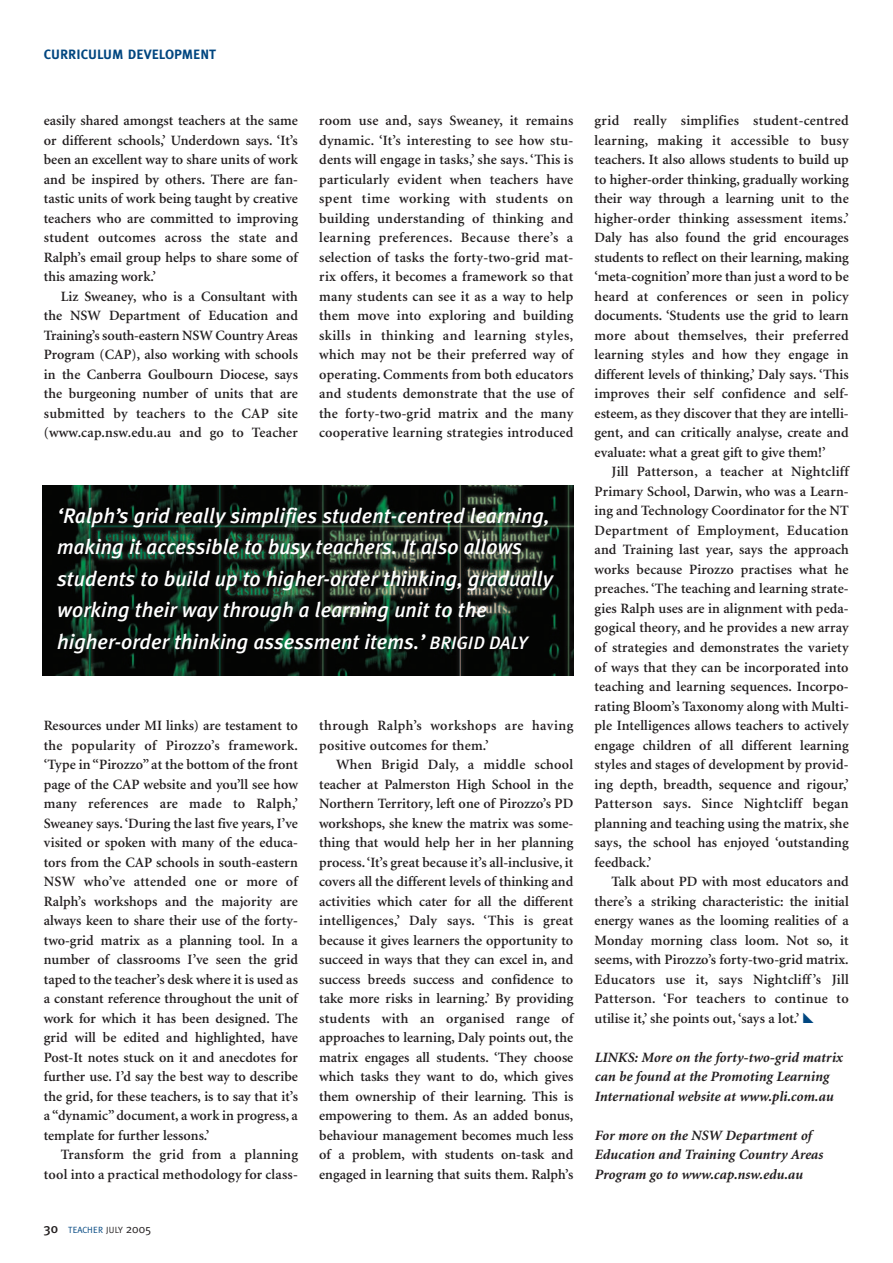
<style>
.page{position:relative;width:893px;height:1263px;background:#fff}
.page>*{position:absolute;margin:0;border:0;box-sizing:border-box;transform-origin:0 0}
.t1{font:italic 500 21px/31.5px "Meta Plus";color:#fff;scale:1.05 1}
.t2{font:600 14.25px/19.5px "Minion";letter-spacing:.005em;color:#231f20;text-align:justify}
.t3{font:italic 700 14.25px/19.5px "Minion";color:#231f20}
.t4{font:700 13.5px "Meta Plus";color:#004680}
.t5{font:9px "Meta Plus Normal";letter-spacing:.005em;color:#004680}
.s1{font-size:18px}
.s2{font-family:"Meta Plus";font-weight:500;font-size:13.5px;color:#231f20}
.s3{color:#231f20}
.s4{font-size:12px;color:#231f20}
</style>
<div class="page">
<img style="left:42px;top:485px;width:532px;height:190px">
<p class="t4" style="left:44px;top:49px;width:174px">CURRICULUM DEVELOPMENT</p>
<p class="t2" style="left:44px;top:112px;width:256px">easily shared amongst teachers at the same or different schools,’ Underdown says. ‘It’s been an excellent way to share units of work and be inspired by others. There are fan&shy;tastic units of work being taught by creative teachers who are committed to improving student outcomes across the state and Ralph’s email group helps to share some of this amazing work.’</p>
<p class="t2" style="left:44px;top:288px;width:256px;text-indent:17px">Liz Sweaney, who is a Consultant with the NSW Department of Education and Training’s south-eastern NSW Country Areas Program (CAP), also working with schools in the Canberra Goulbourn Diocese, says the burgeoning number of units that are submitted by teachers to the CAP site (www.cap.nsw.edu.au and go to Teacher</p>
<p class="t2" style="left:319px;top:112px;width:256px">room use and, says Sweaney, it remains dynamic. ‘It’s interesting to see how stu&shy;dents will engage in tasks,’ she says. ‘This is particularly evident when teachers have spent time working with students on building understanding of thinking and learning preferences. Because there’s a selection of tasks the forty-two-grid mat&shy;rix offers, it becomes a framework so that many students can see it as a way to help them move into exploring and building skills in thinking and learning styles, which may not be their preferred way of operating. Comments from both educators and students demonstrate that the use of the forty-two-grid matrix and the many cooperative learning strategies introduced</p>
<p class="t1" style="left:57px;top:501px;width:473px">‘Ralph’s grid really simplifies student-centred learning, making it accessible to busy teachers. It also allows students to build up to higher-order thinking, gradually working their way through a learning unit to the higher-order thinking assessment items.’ <span class="s1">BRIGID DALY</span></p>
<p class="t2" style="left:44px;top:717px;width:256px">Resources under MI links) are testament to the popularity of Pirozzo’s framework. ‘Type in “Pirozzo” at the bottom of the front page of the CAP website and you’ll see how many references are made to Ralph,’ Sweaney says. ‘During the last five years, I’ve visited or spoken with many of the educa&shy;tors from the CAP schools in south-eastern NSW who’ve attended one or more of Ralph’s workshops and the majority are always keen to share their use of the forty&shy;two-grid matrix as a planning tool. In a number of classrooms I’ve seen the grid taped to the teacher’s desk where it is used as a constant reference throughout the unit of work for which it has been designed. The grid will be edited and highlighted, have Post-It notes stuck on it and anecdotes for further use. I’d say the best way to describe the grid, for these teachers, is to say that it’s a “dynamic” document, a work in progress, a template for further lessons.’</p>
<p class="t2" style="left:44px;top:1146px;width:256px;text-align:right">Transform the grid from a planning tool into a practical methodology for class-</p>
<p class="t5" style="left:44px;top:1227px;width:109px"><span class="s2">30</span> TEACHER <span class="s3">JULY</span> <span class="s4">2005</span></p>
<p class="t2" style="left:319px;top:717px;width:256px">through Ralph’s workshops are having positive outcomes for them.’</p>
<p class="t2" style="left:319px;top:756px;width:256px;text-indent:17px">When Brigid Daly, a middle school teacher at Palmerston High School in the Northern Territory, left one of Pirozzo’s PD workshops, she knew the matrix was some&shy;thing that would help her in her planning process.‘It’s great because it’s all-inclusive, it covers all the different levels of thinking and activities which cater for all the different intelligences,’ Daly says. ‘This is great because it gives learners the opportunity to succeed in ways that they can excel in, and success breeds success and confidence to take more risks in learning.’ By providing students with an organised range of approaches to learning, Daly points out, the matrix engages all students. ‘They choose which tasks they want to do, which gives them ownership of their learning. This is empowering to them. As an added bonus, behaviour management becomes much less of a problem, with students on-task and engaged in learning that suits them. Ralph’s</p>
<p class="t2" style="left:595px;top:112px;width:256px">grid really simplifies student-centred learning, making it accessible to busy teachers. It also allows students to build up to higher-order thinking, gradually working their way through a learning unit to the higher-order thinking assessment items.’ Daly has also found the grid encourages students to reflect on their learning, making ‘meta-cognition’ more than just a word to be heard at conferences or seen in policy documents. ‘Students use the grid to learn more about themselves, their preferred learning styles and how they engage in different levels of thinking,’ Daly says. ‘This improves their self confidence and self&shy;esteem, as they discover that they are intelli&shy;gent, and can critically analyse, create and evaluate: what a great gift to give them!’</p>
<p class="t2" style="left:595px;top:463px;width:256px;text-indent:17px">Jill Patterson, a teacher at Nightcliff Primary School, Darwin, who was a Learn&shy;ing and Technology Coordinator for the NT Department of Employment, Education and Training last year, says the approach works because Pirozzo practises what he preaches. ‘The teaching and learning strate&shy;gies Ralph uses are in alignment with peda&shy;gogical theory, and he provides a new array of strategies and demonstrates the variety of ways that they can be incorporated into teaching and learning sequences. Incorpo&shy;rating Bloom’s Taxonomy along with Multi&shy;ple Intelligences allows teachers to actively engage children of all different learning styles and stages of development by provid&shy;ing depth, breadth, sequence and rigour,’ Patterson says. Since Nightcliff began planning and teaching using the matrix, she says, the school has enjoyed ‘outstanding feedback.’</p>
<p class="t2" style="left:595px;top:873px;width:256px;text-indent:17px">Talk about PD with most educators and there’s a striking characteristic: the initial energy wanes as the looming realities of a Monday morning class loom. Not so, it seems, with Pirozzo’s forty-two-grid matrix.<br>Educators use it, says Nightcliff’s Jill Patterson. ‘For teachers to continue to utilise it,’ she points out, ‘says a lot.’</p>
<p class="t3" style="left:595px;top:1048px;width:249px">LINKS: More on the forty-two-grid matrix can be found at the Promoting Learning<br>International website at www.pli.com.au</p>
<p class="t3" style="left:595px;top:1126px;width:230px">For more on the NSW Department of<br>Education and Training Country Areas<br>Program go to www.cap.nsw.edu.au</p>
</div>
